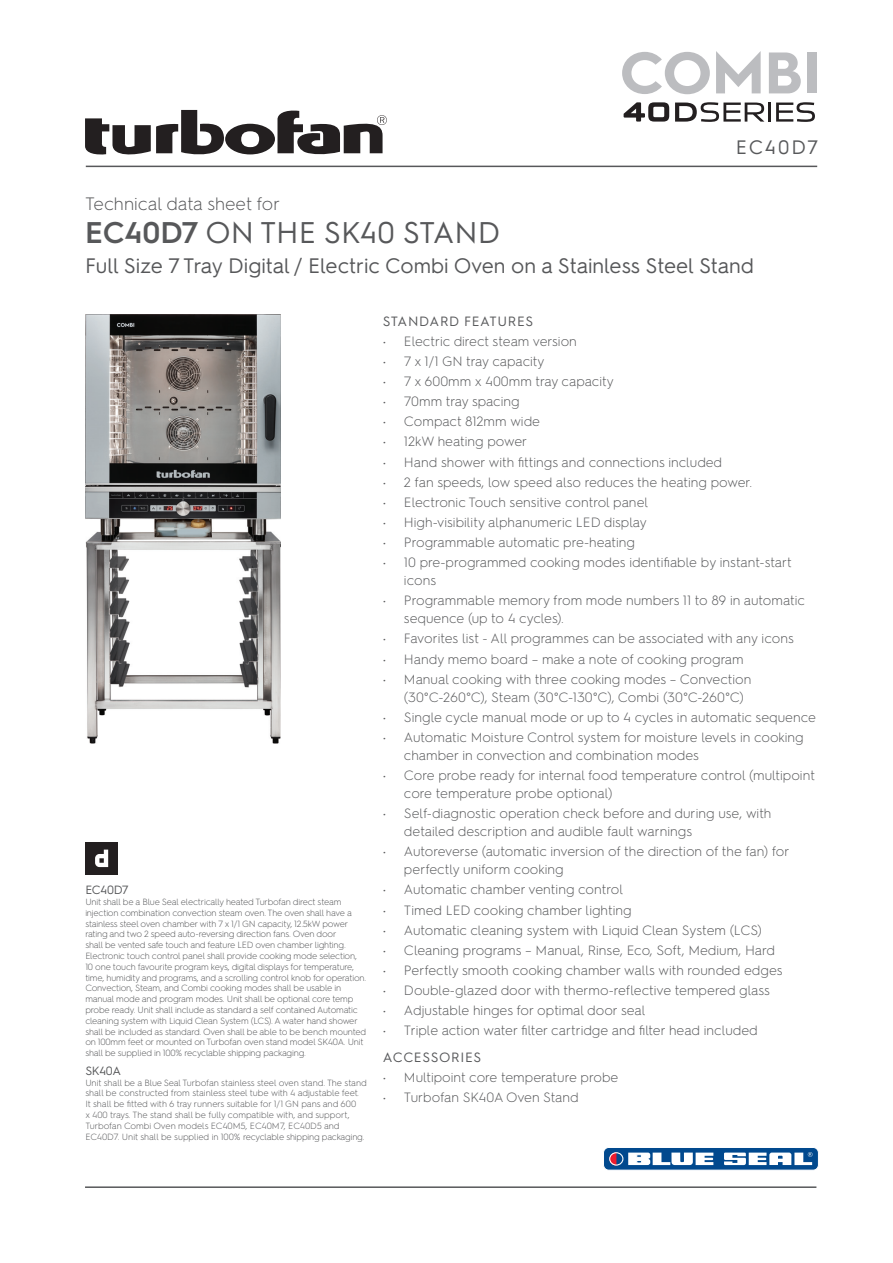
<style>
.page{position:relative;width:893px;height:1263px;background:#fff}
.page>*{position:absolute;margin:0;border:0;box-sizing:border-box;transform-origin:0 0}
.t1{font:30px "Hurme Geometric Sans 2";color:#57585a}
.t2{font:21px "Hurme Geometric Sans 2";color:#57585a}
.t3{font:19.5px "Hurme Geometric Sans 2";letter-spacing:.1em;color:#57585a}
.t4{font:300 18px "Hurme Geometric Sans 2";color:#57585a}
.t5{font:300 13.5px/18px "Hurme Geometric Sans 2";color:#57585a}
.t6{font:13.5px "Hurme Geometric Sans 2";letter-spacing:.05em;color:#57585a}
.t7{font:12px "Hurme Geometric Sans 2";letter-spacing:-.02em;color:#57585a}
.t8{font:300 9px/10.8px "Hurme Geometric Sans 2";letter-spacing:-.02em;color:#57585a}
.s1{font-weight:600}
</style>
<div class="page">
<div style="left:85px;top:842px;width:33px;height:33px;background:#231f20"></div>
<svg style="left:95px;top:849px;width:13px;height:18px"></svg>
<svg style="left:85px;top:109px;width:302px;height:46px"></svg>
<hr style="left:86px;top:166px;width:731px;height:1px;background:#57585a">
<hr style="left:85px;top:1186px;width:731px;height:2px;background:#57585a">
<img style="left:85px;top:314px;width:196px;height:429px">
<svg style="left:624px;top:102px;width:45px;height:20px"></svg>
<svg style="left:675px;top:102px;width:89px;height:20px"></svg>
<hr style="left:768px;top:103px;width:3px;height:19px;background:#231f20">
<svg style="left:776px;top:102px;width:39px;height:20px"></svg>
<svg style="left:622px;top:52px;width:88px;height:42px"></svg>
<svg style="left:716px;top:51px;width:45px;height:42px"></svg>
<svg style="left:769px;top:52px;width:32px;height:41px"></svg>
<div style="left:807px;top:52px;width:9px;height:41px;background:#bcbdc0"></div>
<div style="left:603px;top:1147px;width:215px;height:23px;background:#01498e;border-radius:5px"></div>
<div style="left:603px;top:1147px;width:216px;height:23px;border:1px solid #fff;border-radius:5px"></div>
<svg style="left:609px;top:1153px;width:7px;height:12px"></svg>
<div style="left:609px;top:1152px;width:14px;height:13px;border:1px solid #fff;border-radius:50%"></div>
<svg style="left:628px;top:1152px;width:86px;height:13px"></svg>
<svg style="left:724px;top:1152px;width:88px;height:13px"></svg>
<h3 class="t3" style="left:736px;top:134px;width:84px">EC40D7</h3>
<h3 class="t4" style="left:85px;top:192px;width:197px">Technical data sheet for</h3>
<h1 class="t1" style="left:85px;top:212px;width:417px"><span class="s1">EC40D7</span> ON THE SK40 STAND</h1>
<h2 class="t2" style="left:85px;top:251px;width:670px">Full Size 7 Tray Digital / Electric Combi Oven on a Stainless Steel Stand</h2>
<p class="t7" style="left:85px;top:881px;width:45px">EC40D7</p>
<p class="t8" style="left:85px;top:896px;width:282px">Unit shall be a Blue Seal electrically heated Turbofan direct steam injection combination convection steam oven. The oven shall have a stainless steel oven chamber with 7 x 1/1 GN capacity, 12.5kW power rating and two 2 speed auto-reversing direction fans. Oven door<br>shall be vented safe touch and feature LED oven chamber lighting.<br>Electronic touch control panel shall provide cooking mode selection, 10 one touch favourite program keys, digital displays for temperature, time, humidity and programs, and a scrolling control knob for operation.<br>Convection, Steam, and Combi cooking modes shall be usable in manual mode and program modes. Unit shall be optional core temp probe ready. Unit shall include as standard a self contained Automatic cleaning system with Liquid Clean System (LCS). A water hand shower shall be included as standard. Oven shall be able to be bench mounted on 100mm feet or mounted on Turbofan oven stand model SK40A. Unit shall be supplied in 100% recyclable shipping packaging.</p>
<p class="t7" style="left:85px;top:1062px;width:37px">SK40A</p>
<p class="t8" style="left:85px;top:1076px;width:283px">Unit shall be a Blue Seal Turbofan stainless steel oven stand. The stand shall be constructed from stainless steel tube with 4 adjustable feet.<br>It shall be fitted with 6 tray runners suitable for 1/1 GN pans and 600<br>x 400 trays. The stand shall be fully compatible with, and support, Turbofan Combi Oven models EC40M5, EC40M7, EC40D5 and EC40D7. Unit shall be supplied in 100% recyclable shipping packaging.</p>
<p class="t6" style="left:383px;top:311px;width:152px">STANDARD FEATURES</p>
<p class="t5" style="left:383px;top:331px;width:196px">• Electric direct steam version</p>
<p class="t5" style="left:383px;top:351px;width:163px">• 7 x 1/1 GN tray capacity</p>
<p class="t5" style="left:383px;top:371px;width:232px">• 7 x 600mm x 400mm tray capacity</p>
<p class="t5" style="left:383px;top:392px;width:138px">• 70mm tray spacing</p>
<p class="t5" style="left:383px;top:412px;width:159px">• Compact 812mm wide</p>
<p class="t5" style="left:383px;top:432px;width:146px">• 12kW heating power</p>
<p class="t5" style="left:383px;top:452px;width:341px">• Hand shower with fittings and connections included</p>
<p class="t5" style="left:383px;top:472px;width:371px">• 2 fan speeds, low speed also reduces the heating power.</p>
<p class="t5" style="left:383px;top:492px;width:267px">• Electronic Touch sensitive control panel</p>
<p class="t5" style="left:383px;top:512px;width:266px">• High-visibility alphanumeric LED display</p>
<p class="t5" style="left:383px;top:532px;width:254px">• Programmable automatic pre-heating</p>
<p class="t5" style="left:404px;top:553px;width:389px;text-indent:-21px">• 10 pre-programmed cooking modes identifiable by instant-start icons</p>
<p class="t5" style="left:404px;top:591px;width:402px;text-indent:-21px">• Programmable memory from mode numbers 11 to 89 in automatic sequence (up to 4 cycles).</p>
<p class="t5" style="left:383px;top:629px;width:413px">• Favorites list - All programmes can be associated with any icons</p>
<p class="t5" style="left:383px;top:649px;width:363px">• Handy memo board – make a note of cooking program</p>
<p class="t5" style="left:404px;top:669px;width:349px;text-indent:-21px">• Manual cooking with three cooking modes – Convection (30°C-260°C), Steam (30°C-130°C), Combi (30°C-260°C)</p>
<p class="t5" style="left:383px;top:707px;width:435px">• Single cycle manual mode or up to 4 cycles in automatic sequence</p>
<p class="t5" style="left:404px;top:727px;width:401px;text-indent:-21px">• Automatic Moisture Control system for moisture levels in cooking chamber in convection and combination modes</p>
<p class="t5" style="left:404px;top:765px;width:413px;text-indent:-21px">• Core probe ready for internal food temperature control (multipoint core temperature probe optional)</p>
<p class="t5" style="left:404px;top:804px;width:369px;text-indent:-21px">• Self-diagnostic operation check before and during use, with detailed description and audible fault warnings</p>
<p class="t5" style="left:404px;top:842px;width:387px;text-indent:-21px">• Autoreverse (automatic inversion of the direction of the fan) for perfectly uniform cooking</p>
<p class="t5" style="left:383px;top:880px;width:242px">• Automatic chamber venting control</p>
<p class="t5" style="left:383px;top:900px;width:250px">• Timed LED cooking chamber lighting</p>
<p class="t5" style="left:383px;top:920px;width:381px">• Automatic cleaning system with Liquid Clean System (LCS)</p>
<p class="t5" style="left:383px;top:940px;width:394px">• Cleaning programs – Manual, Rinse, Eco, Soft, Medium, Hard</p>
<p class="t5" style="left:383px;top:960px;width:401px">• Perfectly smooth cooking chamber walls with rounded edges</p>
<p class="t5" style="left:383px;top:980px;width:389px">• Double-glazed door with thermo-reflective tempered glass</p>
<p class="t5" style="left:383px;top:1001px;width:265px">• Adjustable hinges for optimal door seal</p>
<p class="t5" style="left:383px;top:1021px;width:376px">• Triple action water filter cartridge and filter head included</p>
<p class="t6" style="left:383px;top:1048px;width:100px">ACCESSORIES</p>
<p class="t5" style="left:383px;top:1067px;width:237px">• Multipoint core temperature probe</p>
<p class="t5" style="left:383px;top:1087px;width:198px">• Turbofan SK40A Oven Stand</p>
</div>
